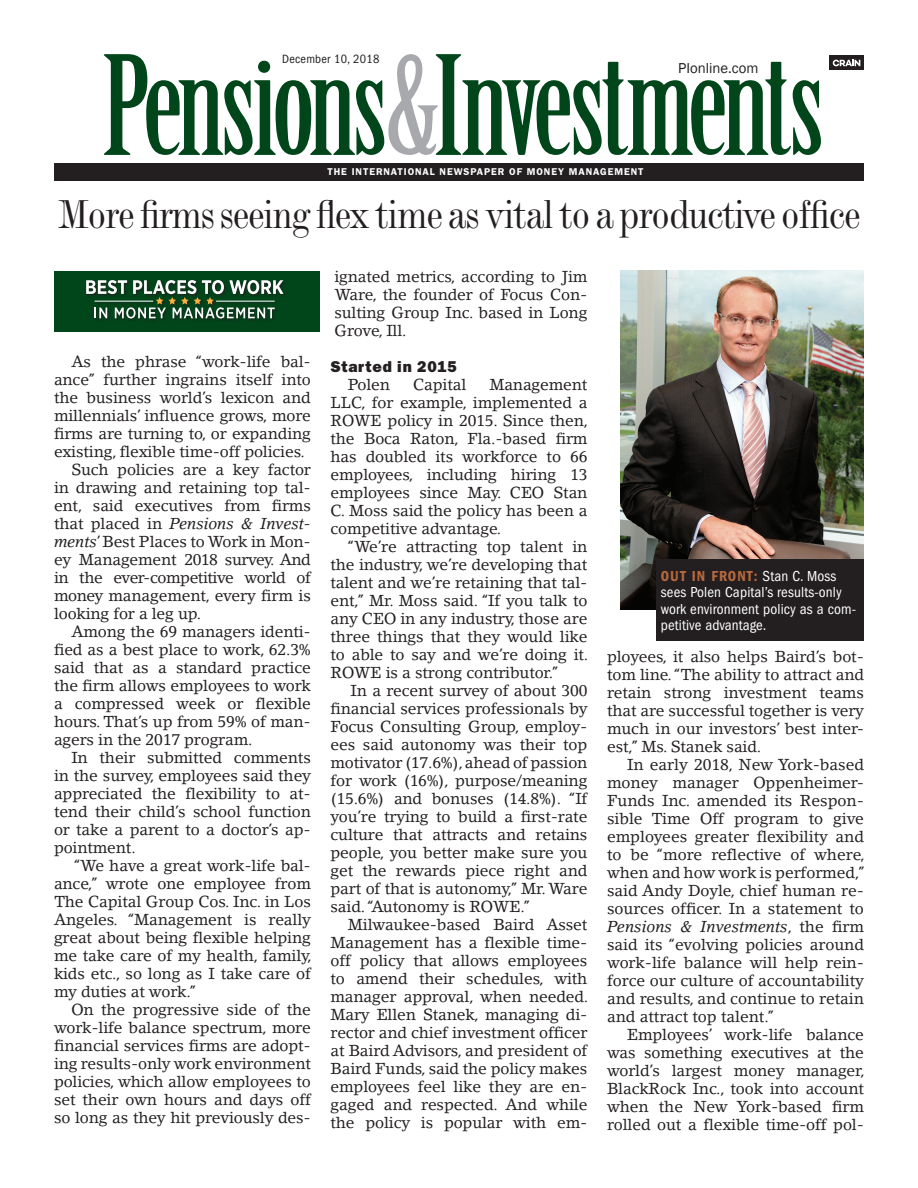
<style>
.page{position:relative;width:918px;height:1188px;background:#fff}
.page>*{position:absolute;margin:0;border:0;box-sizing:border-box;transform-origin:0 0}
.t1{font:condensed 43.5px "Modern MT Std";letter-spacing:-.035em;color:#231f20}
.t2{font:15.75px/18px "Lino Letter Std";letter-spacing:-.01em;color:#231f20;text-align:justify}
.t3{font:italic 15.75px "Lino Letter Std";letter-spacing:-.01em;color:#231f20}
.t4{font:15.75px "Lino Letter Std";letter-spacing:-.03em;color:#231f20}
.t5{font:15.75px "ITC Franklin Gothic Std Hvy";letter-spacing:.04em;color:#231f20}
.t6{font:condensed 15px/16.5px "ITC Franklin Gothic Std";letter-spacing:.01em;color:#fff}
.t7{font:15px "ITC Franklin Gothic Std Dm Cd";letter-spacing:.07em;color:#b8693d}
.t8{font:14.85px "Franklin Gothic";color:#231f20}
.t9{font:condensed 12.45px "ITC Franklin Gothic Std";letter-spacing:.02em;color:#231f20}
.t10{font:600 9.9px "ITC Franklin Gothic Std";letter-spacing:.09em;color:#fff}
.s1{font-style:normal}
.s2{font-style:italic}
.s3{font-family:"ITC Franklin Gothic Std";font-stretch:condensed;color:#fff}
</style>
<div class="page">
<svg style="left:104px;top:54px;width:717px;height:101px"></svg>
<div style="left:55px;top:163px;width:809px;height:18px;background:#231f20"></div>
<svg style="left:830px;top:56px;width:34px;height:14px"></svg>
<svg style="left:833px;top:60px;width:27px;height:6px"></svg>
<img style="left:621px;top:271px;width:243px;height:339px">
<div style="left:656px;top:559px;width:208px;height:82px;background:#231f20"></div>
<div style="left:54px;top:271px;width:265px;height:61px;background:#00461a"></div>
<div style="left:86px;top:279px;width:201px;height:43px;background:#231f20;opacity:.75"></div>
<svg style="left:86px;top:280px;width:198px;height:38px"></svg>
<p class="t9" style="left:282px;top:51px;width:99px">December 10, 2018</p>
<p class="t8" style="left:678px;top:59px;width:82px">PIonline.com</p>
<p class="t10" style="left:328px;top:166px;width:317px">THE INTERNATIONAL NEWSPAPER OF MONEY MANAGEMENT</p>
<h1 class="t1" style="left:58px;top:189px;width:805px">More firms seeing flex time as vital to a productive office</h1>
<p class="t2" style="left:71px;top:352px;width:241px">As the phrase “work-life bal-</p>
<p class="t2" style="left:54px;top:370px;width:258px">ance” further ingrains itself into</p>
<p class="t2" style="left:54px;top:388px;width:258px">the business world’s lexicon and</p>
<p class="t2" style="left:54px;top:406px;width:258px">millennials’ influence grows, more</p>
<p class="t2" style="left:54px;top:424px;width:258px">firms are turning to, or expanding</p>
<p class="t2" style="left:54px;top:442px;width:252px">existing, flexible time-off policies.</p>
<p class="t2" style="left:71px;top:460px;width:241px">Such policies are a key factor</p>
<p class="t2" style="left:54px;top:478px;width:258px">in drawing and retaining top tal-</p>
<p class="t2" style="left:54px;top:496px;width:258px">ent, said executives from firms</p>
<p class="t3" style="left:54px;top:514px;width:258px"><span class="s1">that placed in</span> Pensions &amp; Invest-</p>
<p class="t2" style="left:54px;top:532px;width:258px"><span class="s2">ments</span>’ Best Places to Work in Mon-</p>
<p class="t2" style="left:54px;top:550px;width:258px">ey Management 2018 survey. And</p>
<p class="t4" style="left:54px;top:568px;width:258px">in the ever-competitive world of</p>
<p class="t2" style="left:54px;top:586px;width:258px">money management, every firm is</p>
<p class="t2" style="left:54px;top:604px;width:149px">looking for a leg up.</p>
<p class="t2" style="left:71px;top:622px;width:241px">Among the 69 managers identi-</p>
<p class="t2" style="left:54px;top:640px;width:258px">fied as a best place to work, 62.3%</p>
<p class="t2" style="left:54px;top:658px;width:258px">said that as a standard practice</p>
<p class="t2" style="left:54px;top:676px;width:258px">the firm allows employees to work</p>
<p class="t2" style="left:54px;top:694px;width:258px">a compressed week or flexible</p>
<p class="t2" style="left:54px;top:712px;width:258px">hours. That’s up from 59% of man-</p>
<p class="t2" style="left:54px;top:730px;width:200px">agers in the 2017 program.</p>
<p class="t2" style="left:71px;top:748px;width:241px">In their submitted comments</p>
<p class="t2" style="left:54px;top:766px;width:258px">in the survey, employees said they</p>
<p class="t2" style="left:54px;top:784px;width:258px">appreciated the flexibility to at-</p>
<p class="t2" style="left:54px;top:802px;width:258px">tend their child’s school function</p>
<p class="t2" style="left:54px;top:820px;width:258px">or take a parent to a doctor’s ap-</p>
<p class="t2" style="left:54px;top:838px;width:83px">pointment.</p>
<p class="t2" style="left:74px;top:856px;width:238px">“We have a great work-life bal-</p>
<p class="t2" style="left:54px;top:874px;width:258px">ance,” wrote one employee from</p>
<p class="t2" style="left:54px;top:892px;width:258px">The Capital Group Cos. Inc. in Los</p>
<p class="t2" style="left:54px;top:910px;width:258px">Angeles. “Management is really</p>
<p class="t2" style="left:54px;top:928px;width:258px">great about being flexible helping</p>
<p class="t2" style="left:54px;top:946px;width:259px">me take care of my health, family,</p>
<p class="t2" style="left:54px;top:964px;width:258px">kids etc., so long as I take care of</p>
<p class="t2" style="left:54px;top:982px;width:144px">my duties at work.”</p>
<p class="t2" style="left:71px;top:1000px;width:241px">On the progressive side of the</p>
<p class="t2" style="left:54px;top:1018px;width:258px">work-life balance spectrum, more</p>
<p class="t2" style="left:54px;top:1036px;width:258px">financial services firms are adopt-</p>
<p class="t2" style="left:54px;top:1054px;width:258px">ing results-only work environment</p>
<p class="t2" style="left:54px;top:1072px;width:258px">policies, which allow employees to</p>
<p class="t2" style="left:54px;top:1090px;width:258px">set their own hours and days off</p>
<p class="t2" style="left:54px;top:1108px;width:258px">so long as they hit previously des-</p>
<p class="t2" style="left:334px;top:267px;width:255px">ignated metrics, according to Jim Ware, the founder of Focus Con&shy;sulting Group Inc. based in Long Grove, Ill.</p>
<p class="t5" style="left:331px;top:357px;width:128px">Started in 2015</p>
<p class="t2" style="left:348px;top:375px;width:44px">Polen</p>
<p class="t2" style="left:413px;top:375px;width:55px">Capital</p>
<p class="t2" style="left:331px;top:375px;width:259px;text-indent:159px">Management LLC, for example, implemented a ROWE policy in 2015. Since then, the Boca Raton, Fla.-based firm has doubled its workforce to 66 employees, including hiring 13 employees since May. CEO Stan C. Moss said the policy has been a competitive advantage.</p>
<p class="t2" style="left:331px;top:538px;width:259px;text-indent:17px">“We’re attracting top talent in the industry, we’re developing that talent and we’re retaining that tal&shy;ent,” Mr. Moss said. “If you talk to any CEO in any industry, those are three things that they would like to able to say and we’re doing it.<br>ROWE is a strong contributor.”</p>
<p class="t2" style="left:331px;top:682px;width:258px;text-indent:20px">In a recent survey of about 300 financial services professionals by Focus Consulting Group, employ&shy;ees said autonomy was their top motivator (17.6%), ahead of passion for work (16%), purpose/meaning (15.6%) and bonuses (14.8%). “If you’re trying to build a first-rate culture that attracts and retains people, you better make sure you get the rewards piece right and part of that is autonomy,” Mr. Ware said. “Autonomy is ROWE.”</p>
<p class="t2" style="left:331px;top:916px;width:259px;text-indent:17px">Milwaukee-based Baird Asset Management has a flexible time&shy;off policy that allows employees to amend their schedules, with manager approval, when needed.<br>Mary Ellen Stanek, managing di&shy;rector and chief investment officer at Baird Advisors, and president of Baird Funds, said the policy makes employees feel like they are en&shy;gaged and respected. And while the policy is popular with em-</p>
<p class="t7" style="left:661px;top:567px;width:177px">OUT IN FRONT: <span class="s3">Stan C. Moss</span></p>
<p class="t6" style="left:661px;top:584px;width:197px">sees Polen Capital’s results-only work environment policy as a com&shy;petitive advantage.</p>
<p class="t2" style="left:607px;top:647px;width:258px">ployees, it also helps Baird’s bot&shy;tom line. “The ability to attract and retain strong investment teams that are successful together is very much in our investors’ best inter&shy;est,” Ms. Stanek said.</p>
<p class="t2" style="left:607px;top:755px;width:259px;text-indent:20px">In early 2018, New York-based money manager Oppenheimer-Funds Inc. amended its Respon&shy;sible Time Off program to give employees greater flexibility and to be “more reflective of where, when and how work is performed,” said Andy Doyle, chief human re&shy;sources officer. In a statement to <span class="s2">Pensions &amp; Investments</span>, the firm said its “evolving policies around work-life balance will help rein&shy;force our culture of accountability and results, and continue to retain and attract top talent.”</p>
<p class="t2" style="left:607px;top:1025px;width:259px;text-indent:20px">Employees’ work-life balance was something executives at the world’s largest money manager, BlackRock Inc., took into account when the New York-based firm rolled out a flexible time-off pol-</p>
</div>
